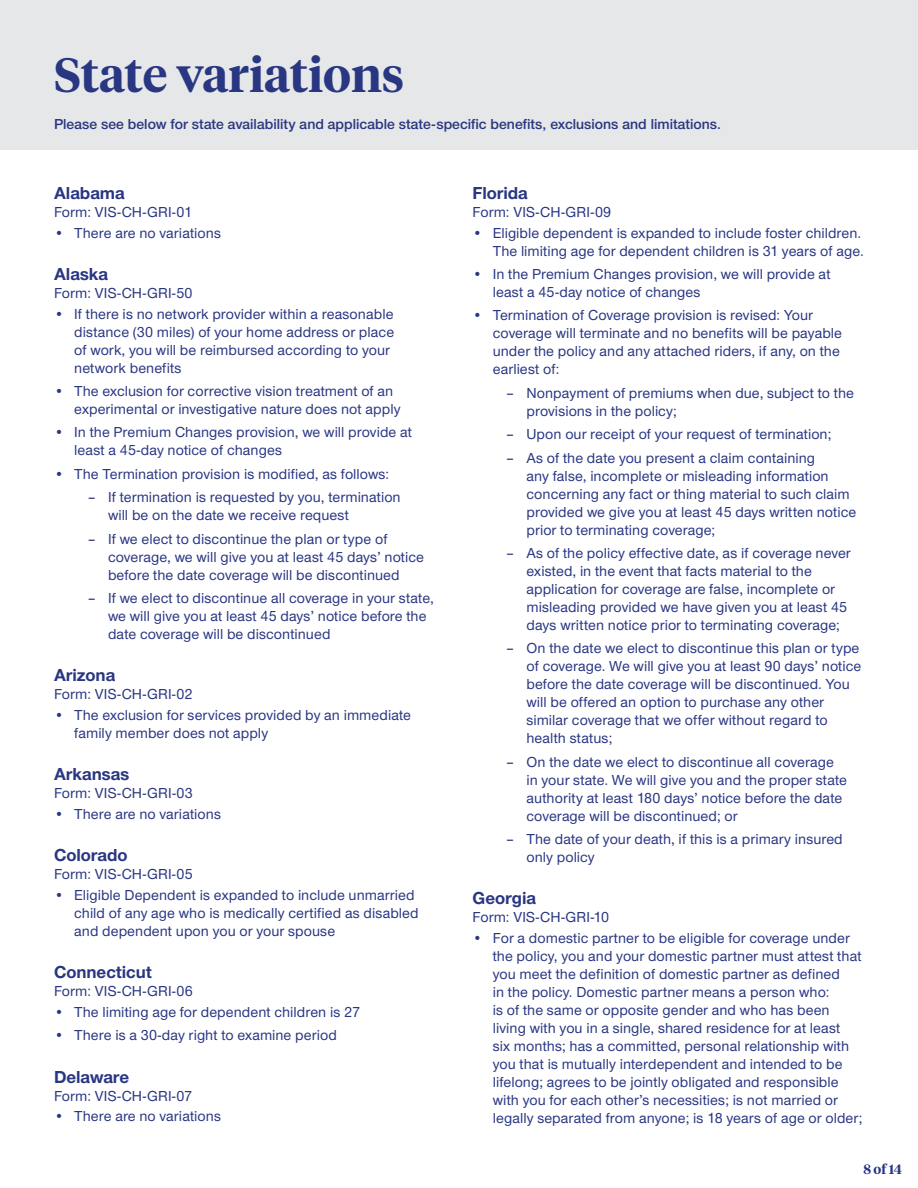
<style>
.page{position:relative;width:918px;height:1188px;background:#fff}
.page>*{position:absolute;margin:0;border:0;box-sizing:border-box;transform-origin:0 0}
.t1{font:600 48px "UHC Serif Headline";color:#293682}
.t2{font:700 18px "UHC Sans";color:#293682}
.t3{font:500 15px/18px "UHC Sans";letter-spacing:.005em;color:#293682}
.t4{font:600 15px "UHC Sans";color:#293682}
.t5{font:600 13.5px "UHC Serif Headline";color:#293682}
</style>
<div class="page">
<div style="left:0;top:0;width:918px;height:150px;background:#e6e7e8"></div>
<h1 class="t1" style="left:54px;top:42px;width:352px">State variations</h1>
<p class="t4" style="left:54px;top:114px;width:669px">Please see below for state availability and applicable state-specific benefits, exclusions and limitations.</p>
<p class="t2" style="left:54px;top:181px;width:72px">Alabama</p>
<p class="t3" style="left:54px;top:202px;width:140px">Form: VIS-CH-GRI-01</p>
<p class="t3" style="left:54px;top:223px;width:169px">• There are no variations</p>
<p class="t2" style="left:54px;top:262px;width:55px">Alaska</p>
<p class="t3" style="left:54px;top:283px;width:140px">Form: VIS-CH-GRI-50</p>
<p class="t3" style="left:74px;top:304px;width:321px;text-indent:-20px">• If there is no network provider within a reasonable distance (30 miles) of your home address or place of work, you will be reimbursed according to your network benefits</p>
<p class="t3" style="left:74px;top:381px;width:328px;text-indent:-20px">• The exclusion for corrective vision treatment of an experimental or investigative nature does not apply</p>
<p class="t3" style="left:74px;top:423px;width:339px;text-indent:-20px">• In the Premium Changes provision, we will provide at least a 45-day notice of changes</p>
<p class="t3" style="left:88px;top:461px;width:314px;line-height:23.4px;text-indent:-34px">• The Termination provision is modified, as follows: ‒ If termination is requested by you, termination</p>
<p class="t3" style="left:88px;top:503px;width:301px;line-height:23.4px;text-indent:20px">will be on the date we receive request<br>‒ If we elect to discontinue the plan or type of</p>
<p class="t3" style="left:108px;top:547px;width:318px">coverage, we will give you at least 45 days’ notice before the date coverage will be discontinued</p>
<p class="t3" style="left:108px;top:588px;width:327px;text-indent:-20px">‒ If we elect to discontinue all coverage in your state, we will give you at least 45 days’ notice before the date coverage will be discontinued</p>
<p class="t2" style="left:54px;top:663px;width:63px">Arizona</p>
<p class="t3" style="left:54px;top:685px;width:140px">Form: VIS-CH-GRI-02</p>
<p class="t3" style="left:74px;top:705px;width:338px;text-indent:-20px">• The exclusion for services provided by an immediate family member does not apply</p>
<p class="t2" style="left:54px;top:762px;width:77px">Arkansas</p>
<p class="t3" style="left:54px;top:784px;width:140px">Form: VIS-CH-GRI-03</p>
<p class="t3" style="left:54px;top:804px;width:169px">• There are no variations</p>
<p class="t2" style="left:54px;top:843px;width:75px">Colorado</p>
<p class="t3" style="left:54px;top:865px;width:140px">Form: VIS-CH-GRI-05</p>
<p class="t3" style="left:74px;top:885px;width:346px;text-indent:-20px">• Eligible Dependent is expanded to include unmarried child of any age who is medically certified as disabled and dependent upon you or your spouse</p>
<p class="t2" style="left:54px;top:960px;width:99px">Connecticut</p>
<p class="t3" style="left:54px;top:982px;width:140px">Form: VIS-CH-GRI-06</p>
<p class="t3" style="left:54px;top:1002px;width:308px">• The limiting age for dependent children is 27</p>
<p class="t3" style="left:54px;top:1026px;width:284px">• There is a 30-day right to examine period</p>
<p class="t2" style="left:54px;top:1065px;width:77px">Delaware</p>
<p class="t3" style="left:54px;top:1086px;width:140px">Form: VIS-CH-GRI-07</p>
<p class="t3" style="left:54px;top:1107px;width:169px">• There are no variations</p>
<p class="t2" style="left:472px;top:181px;width:57px">Florida</p>
<p class="t3" style="left:472px;top:202px;width:140px">Form: VIS-CH-GRI-09</p>
<p class="t3" style="left:472px;top:223px;width:393px;text-align:right">• Eligible dependent is expanded to include foster children.<br>The limiting age for dependent children is 31 years of age.</p>
<p class="t3" style="left:493px;top:264px;width:339px;text-indent:-20px">• In the Premium Changes provision, we will provide at least a 45-day notice of changes</p>
<p class="t3" style="left:493px;top:306px;width:351px;text-indent:-20px">• Termination of Coverage provision is revised: Your coverage will terminate and no benefits will be payable under the policy and any attached riders, if any, on the earliest of:</p>
<p class="t3" style="left:526px;top:383px;width:329px;text-indent:-20px">‒ Nonpayment of premiums when due, subject to the provisions in the policy;</p>
<p class="t3" style="left:506px;top:422px;width:327px;line-height:23.4px">‒ Upon our receipt of your request of termination; ‒ As of the date you present a claim containing</p>
<p class="t3" style="left:526px;top:466px;width:331px">any false, incomplete or misleading information concerning any fact or thing material to such claim provided we give you at least 45 days written notice prior to terminating coverage;</p>
<p class="t3" style="left:526px;top:543px;width:326px;text-indent:-20px">‒ As of the policy effective date, as if coverage never existed, in the event that facts material to the application for coverage are false, incomplete or misleading provided we have given you at least 45 days written notice prior to terminating coverage;</p>
<p class="t3" style="left:526px;top:639px;width:336px;text-indent:-20px">‒ On the date we elect to discontinue this plan or type of coverage. We will give you at least 90 days’ notice before the date coverage will be discontinued. You will be offered an option to purchase any other similar coverage that we offer without regard to health status;</p>
<p class="t3" style="left:526px;top:752px;width:322px;text-indent:-20px">‒ On the date we elect to discontinue all coverage in your state. We will give you and the proper state authority at least 180 days’ notice before the date coverage will be discontinued; or</p>
<p class="t3" style="left:526px;top:830px;width:318px;text-indent:-20px">‒ The date of your death, if this is a primary insured only policy</p>
<p class="t2" style="left:472px;top:886px;width:65px">Georgia</p>
<p class="t3" style="left:472px;top:908px;width:138px">Form: VIS-CH-GRI-10</p>
<p class="t3" style="left:493px;top:929px;width:371px;text-indent:-20px">• For a domestic partner to be eligible for coverage under the policy, you and your domestic partner must attest that you meet the definition of domestic partner as defined<br>in the policy. Domestic partner means a person who:<br>is of the same or opposite gender and who has been living with you in a single, shared residence for at least<br>six months; has a committed, personal relationship with you that is mutually interdependent and intended to be lifelong; agrees to be jointly obligated and responsible with you for each other’s necessities; is not married or legally separated from anyone; is 18 years of age or older;</p>
<p class="t5" style="left:863px;top:1160px;width:40px">8 of 14</p>
</div>
